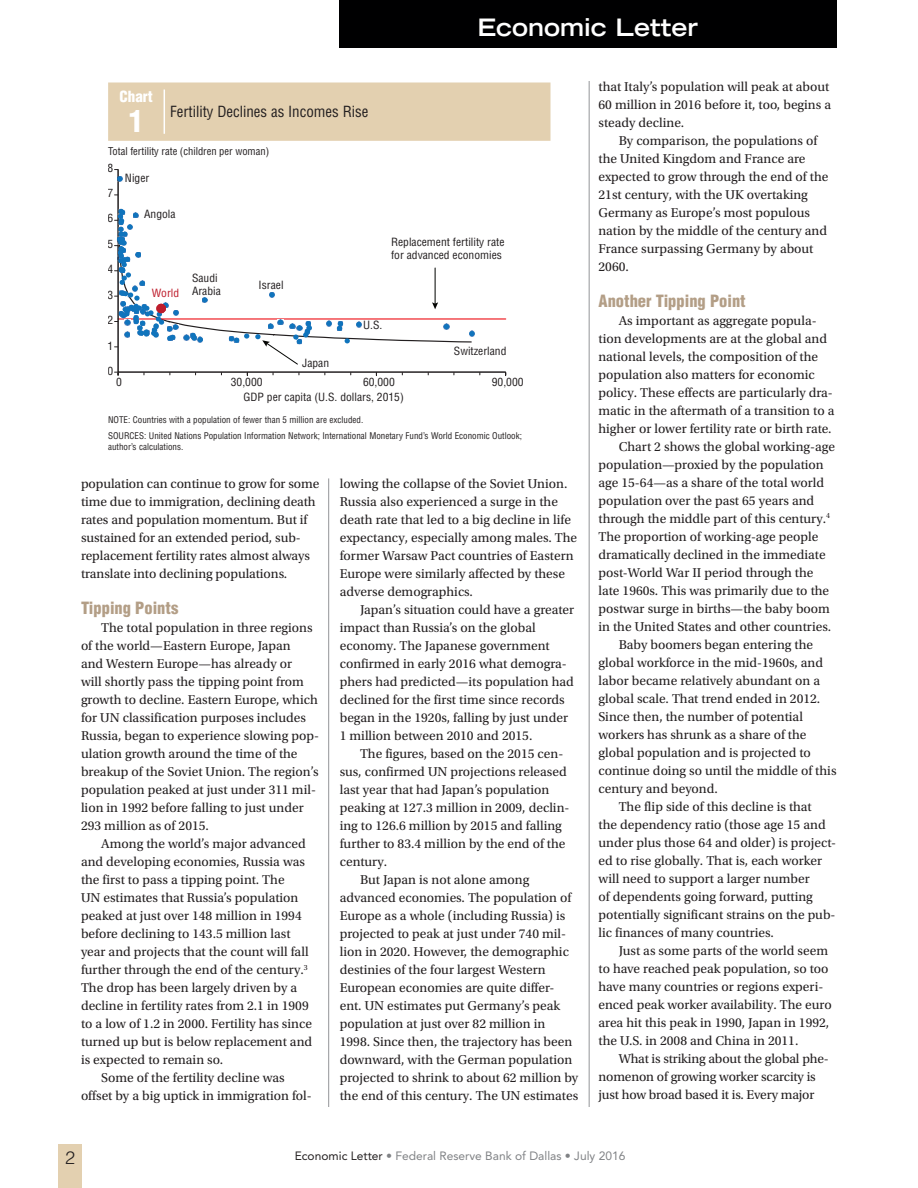
<style>
.page{position:relative;width:918px;height:1188px;background:#fff}
.page>*{position:absolute;margin:0;border:0;box-sizing:border-box;transform-origin:0 0}
.Chart{font:900 condensed 30px "Helvetica LT Std";color:#fff}
.t1{font:700 expanded 24px "Trade Gothic LT Std";color:#fff}
.Page_No{font:300 18px "Helvetica LT Std";color:#231f20}
.Subhead{font:900 condensed 16.5px "Helvetica LT Std";color:#b39e86}
.ChartTitle{font:condensed 15px "Helvetica LT Std";color:#231f20}
.Chart_word{font:900 condensed 15px "Helvetica LT Std";color:#fff}
.BodyText{font:13.5px/18px "Utopia Std";color:#231f20}
.t2{font:12px "Avenir LT Std";color:#808285}
.t3{font:condensed 11.1px/13.4px "Helvetica LT Std";color:#231f20;scale:1.04 1}
.t4{font:condensed 11.1px "Helvetica LT Std";color:#be1d2c;scale:1.04 1}
.ChartAxis{font:condensed 10.5px "Helvetica LT Std";color:#231f20}
.Source{font:condensed 9px/10.8px "Helvetica LT Std";color:#231f20}
.s1{color:#231f20}
</style>
<div class="page">
<div style="left:339px;top:0;width:498px;height:47px;background:#000001"></div>
<div style="left:58px;top:1144px;width:24px;height:44px;background:#e3d0b0"></div>
<hr style="left:589px;top:81px;width:1px;height:1026px;background:#939598">
<hr style="left:328px;top:478px;width:1px;height:629px;background:#939598">
<div style="left:108px;top:82px;width:442px;height:59px;background:#e3d0b0"></div>
<hr style="left:164px;top:90px;width:1px;height:44px;background:#fff">
<svg style="left:117px;top:169px;width:389px;height:204px"></svg>
<svg style="left:117px;top:176px;width:5px;height:5px"></svg>
<svg style="left:115px;top:209px;width:360px;height:156px"></svg>
<h2 class="t1" style="left:477px;top:12px;width:222px">Economic Letter</h2>
<p class="Chart_word" style="left:120px;top:87px;width:35px">Chart</p>
<p class="Chart" style="left:129px;top:102px;width:16px">1</p>
<p class="ChartTitle" style="left:170px;top:102px;width:200px">Fertility Declines as Incomes Rise</p>
<p class="ChartAxis" style="left:108px;top:144px;width:163px">Total fertility rate (children per woman)</p>
<p class="t3" style="left:107px;top:162px;width:7px">8</p>
<p class="t3" style="left:107px;top:186px;width:7px">7</p>
<p class="t3" style="left:107px;top:212px;width:7px">6</p>
<p class="t3" style="left:107px;top:237px;width:7px">5</p>
<p class="t3" style="left:107px;top:263px;width:7px">4</p>
<p class="t3" style="left:107px;top:288px;width:7px">3</p>
<p class="t3" style="left:107px;top:313px;width:7px">2</p>
<p class="t3" style="left:107px;top:339px;width:7px">1</p>
<p class="t3" style="left:107px;top:364px;width:7px">0</p>
<p class="t3" style="left:125px;top:171px;width:25px">Niger</p>
<p class="t3" style="left:144px;top:207px;width:32px">Angola</p>
<p class="t4" style="left:152px;top:286px;width:28px">World</p>
<p class="t3" style="left:192px;top:271px;width:29px">Saudi<br>Arabia</p>
<p class="t3" style="left:259px;top:278px;width:26px">Israel</p>
<p class="t3" style="left:302px;top:357px;width:27px">Japan</p>
<p class="t3" style="left:391px;top:235px;width:111px">Replacement fertility rate for advanced economies</p>
<p class="t3" style="left:363px;top:318px;width:20px">U.S.</p>
<p class="t3" style="left:454px;top:345px;width:52px">Switzerland</p>
<p class="t3" style="left:116px;top:375px;width:7px">0</p>
<p class="t3" style="left:231px;top:375px;width:32px">30,000</p>
<p class="t3" style="left:363px;top:375px;width:32px">60,000</p>
<p class="t3" style="left:492px;top:375px;width:32px">90,000</p>
<p class="t3" style="left:244px;top:390px;width:156px">GDP per capita (U.S. dollars, 2015)</p>
<p class="Source" style="left:108px;top:414px;width:257px">NOTE: Countries with a population of fewer than 5 million are excluded.</p>
<p class="Source" style="left:108px;top:430px;width:415px">SOURCES: United Nations Population Information Network; International Monetary Fund’s World Economic Outlook; author’s calculations.</p>
<p class="BodyText" style="left:81px;top:475px;width:240px">population can continue to grow for some time due to immigration, declining death rates and population momentum. But if sustained for an extended period, sub&shy;replacement fertility rates almost always translate into declining populations.</p>
<p class="Subhead" style="left:81px;top:598px;width:99px">Tipping Points</p>
<p class="BodyText" style="left:81px;top:619px;width:240px;text-indent:20px">The total population in three regions of the world—Eastern Europe, Japan<br>and Western Europe—has already or<br>will shortly pass the tipping point from growth to decline. Eastern Europe, which for UN classification purposes includes Russia, began to experience slowing pop&shy;ulation growth around the time of the breakup of the Soviet Union. The region’s population peaked at just under 311 mil&shy;lion in 1992 before falling to just under 293 million as of 2015.</p>
<p class="BodyText" style="left:81px;top:835px;width:233px;text-indent:20px">Among the world’s major advanced and developing economies, Russia was the first to pass a tipping point. The<br>UN estimates that Russia’s population peaked at just over 148 million in 1994 before declining to 143.5 million last year and projects that the count will fall further through the end of the century.<sup>3<br></sup>The drop has been largely driven by a decline in fertility rates from 2.1 in 1909 to a low of 1.2 in 2000. Fertility has since turned up but is below replacement and is expected to remain so.</p>
<p class="BodyText" style="left:81px;top:1069px;width:232px;text-align:center">Some of the fertility decline was<br>offset by a big uptick in immigration fol-</p>
<p class="BodyText" style="left:340px;top:475px;width:239px">lowing the collapse of the Soviet Union.<br>Russia also experienced a surge in the death rate that led to a big decline in life expectancy, especially among males. The former Warsaw Pact countries of Eastern Europe were similarly affected by these adverse demographics.</p>
<p class="BodyText" style="left:340px;top:601px;width:236px;text-indent:20px">Japan’s situation could have a greater impact than Russia’s on the global economy. The Japanese government confirmed in early 2016 what demogra&shy;phers had predicted—its population had declined for the first time since records began in the 1920s, falling by just under 1 million between 2010 and 2015.</p>
<p class="BodyText" style="left:340px;top:745px;width:231px;text-indent:20px">The figures, based on the 2015 cen&shy;sus, confirmed UN projections released last year that had Japan’s population peaking at 127.3 million in 2009, declin&shy;ing to 126.6 million by 2015 and falling further to 83.4 million by the end of the century.</p>
<p class="BodyText" style="left:340px;top:871px;width:240px;text-indent:20px">But Japan is not alone among advanced economies. The population of Europe as a whole (including Russia) is projected to peak at just under 740 mil&shy;lion in 2020. However, the demographic destinies of the four largest Western European economies are quite differ&shy;ent. UN estimates put Germany’s peak population at just over 82 million in 1998. Since then, the trajectory has been downward, with the German population projected to shrink to about 62 million by the end of this century. The UN estimates</p>
<p class="BodyText" style="left:598px;top:78px;width:234px">that Italy’s population will peak at about<br>60 million in 2016 before it, too, begins a steady decline.</p>
<p class="BodyText" style="left:598px;top:132px;width:231px;text-indent:20px">By comparison, the populations of the United Kingdom and France are expected to grow through the end of the<br>21st century, with the UK overtaking<br>Germany as Europe’s most populous nation by the middle of the century and<br>France surpassing Germany by about<br>2060.</p>
<p class="Subhead" style="left:598px;top:290px;width:149px">Another Tipping Point</p>
<p class="BodyText" style="left:598px;top:312px;width:237px;text-indent:20px">As important as aggregate popula&shy;tion developments are at the global and national levels, the composition of the population also matters for economic policy. These effects are particularly dra&shy;matic in the aftermath of a transition to a higher or lower fertility rate or birth rate.</p>
<p class="BodyText" style="left:598px;top:438px;width:238px;text-indent:20px">Chart 2 shows the global working-age population—proxied by the population age 15-64—as a share of the total world population over the past 65 years and through the middle part of this century.<sup>4<br></sup>The proportion of working-age people dramatically declined in the immediate post-World War II period through the late 1960s. This was primarily due to the postwar surge in births—the baby boom in the United States and other countries.</p>
<p class="BodyText" style="left:598px;top:636px;width:240px;text-indent:20px">Baby boomers began entering the global workforce in the mid-1960s, and labor became relatively abundant on a global scale. That trend ended in 2012.<br>Since then, the number of potential workers has shrunk as a share of the global population and is projected to continue doing so until the middle of this century and beyond.</p>
<p class="BodyText" style="left:598px;top:798px;width:239px;text-indent:20px">The flip side of this decline is that<br>the dependency ratio (those age 15 and under plus those 64 and older) is project&shy;ed to rise globally. That is, each worker will need to support a larger number<br>of dependents going forward, putting potentially significant strains on the pub&shy;lic finances of many countries.</p>
<p class="BodyText" style="left:598px;top:942px;width:235px;text-indent:20px">Just as some parts of the world seem to have reached peak population, so too have many countries or regions experi&shy;enced peak worker availability. The euro area hit this peak in 1990, Japan in 1992, the U.S. in 2008 and China in 2011.</p>
<p class="BodyText" style="left:598px;top:1050px;width:232px;text-indent:20px">What is striking about the global phe&shy;nomenon of growing worker scarcity is just how broad based it is. Every major</p>
<p class="Page_No" style="left:65px;top:1146px;width:12px">2</p>
<p class="t2" style="left:295px;top:1149px;width:332px"><span class="s1">Economic Letter</span> • Federal Reserve Bank of Dallas • July 2016</p>
</div>
